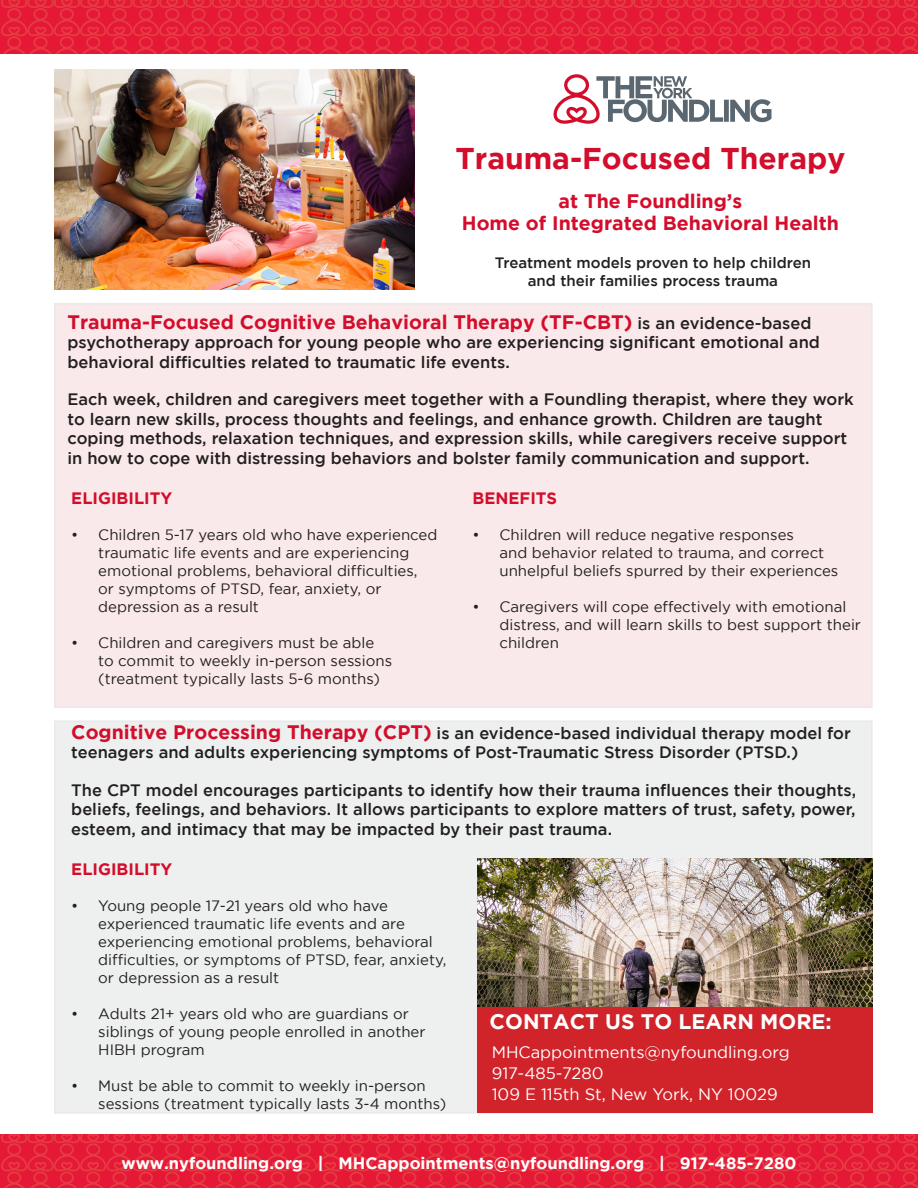
<style>
.page{position:relative;width:918px;height:1188px;background:#fff}
.page>*{position:absolute;margin:0;border:0;box-sizing:border-box;transform-origin:0 0}
.t1{font:700 30px "Gotham";color:#d30d2b}
.t2{font:700 21px "Gotham";color:#fff}
.t3{font:700 19.5px "Gotham";color:#d30d2b}
.t4{font:500 16.5px/19.5px "Gotham";color:#231f20}
.t5{font:16.5px "Gotham";color:#fff}
.t6{font:700 16.5px "Gotham";color:#fff}
.t7{font:700 16.5px "Gotham";color:#d30d2b}
.t8{font:15px/18px "Gotham";color:#231f20}
.t9{font:500 15px "Gotham";color:#231f20}
.s1{font-weight:500;font-size:16.5px;color:#231f20}
.s2{font-weight:700;font-size:19.5px;color:#d30d2b}
</style>
<div class="page">
<div style="left:55px;top:721px;width:817px;height:392px;background:#eef0f0"></div>
<div style="left:55px;top:304px;width:817px;height:403px;background:#fae9ea"></div>
<div style="left:477px;top:1006px;width:396px;height:107px;background:#d1232a"></div>
<svg style="left:1px;top:0;width:917px;height:54px;background:#e52239"></svg>
<svg style="left:1px;top:1134px;width:917px;height:54px;background:#e52239"></svg>
<svg style="left:554px;top:74px;width:217px;height:50px"></svg>
<img style="left:477px;top:859px;width:396px;height:147px">
<img style="left:54px;top:69px;width:361px;height:220px">
<p class="t1" style="left:455px;top:141px;width:392px">Trauma-Focused Therapy</p>
<p class="t3" style="left:559px;top:190px;width:185px">at The Foundling’s</p>
<p class="t3" style="left:462px;top:212px;width:379px">Home of Integrated Behavioral Health</p>
<p class="t9" style="left:495px;top:254px;width:318px">Treatment models proven to help children</p>
<p class="t9" style="left:528px;top:272px;width:252px">and their families process trauma</p>
<p class="t3" style="left:68px;top:311px;width:745px">Trauma-Focused Cognitive Behavioral Therapy (TF-CBT) <span class="s1">is an evidence-based</span></p>
<p class="t4" style="left:68px;top:332px;width:754px">psychotherapy approach for young people who are experiencing significant emotional and behavioral difficulties related to traumatic life events.</p>
<p class="t4" style="left:68px;top:389px;width:788px">Each week, children and caregivers meet together with a Foundling therapist, where they work to learn new skills, process thoughts and feelings, and enhance growth. Children are taught coping methods, relaxation techniques, and expression skills, while caregivers receive support in how to cope with distressing behaviors and bolster family communication and support.</p>
<p class="t7" style="left:71px;top:489px;width:103px">ELIGIBILITY</p>
<p class="t8" style="left:98px;top:526px;width:341px;text-indent:-27px">• Children 5-17 years old who have experienced traumatic life events and are experiencing emotional problems, behavioral difficulties,<br>or symptoms of PTSD, fear, anxiety, or depression as a result</p>
<p class="t8" style="left:98px;top:634px;width:295px;text-indent:-27px">• Children and caregivers must be able to commit to weekly in-person sessions (treatment typically lasts 5-6 months)</p>
<p class="t7" style="left:472px;top:488px;width:86px">BENEFITS</p>
<p class="t8" style="left:500px;top:525px;width:340px;text-indent:-27px">• Children will reduce negative responses<br>and behavior related to trauma, and correct unhelpful beliefs spurred by their experiences</p>
<p class="t8" style="left:500px;top:597px;width:363px;text-indent:-27px">• Caregivers will cope effectively with emotional distress, and will learn skills to best support their children</p>
<p class="t4" style="left:71px;top:723px;width:781px"><span class="s2">Cognitive Processing Therapy (CPT)</span> is an evidence-based individual therapy model for teenagers and adults experiencing symptoms of Post-Traumatic Stress Disorder (PTSD.)</p>
<p class="t4" style="left:71px;top:780px;width:786px;text-align:justify">The CPT model encourages participants to identify how their trauma influences their thoughts, beliefs, feelings, and behaviors. It allows participants to explore matters of trust, safety, power, esteem, and intimacy that may be impacted by their past trauma.</p>
<p class="t7" style="left:71px;top:859px;width:103px">ELIGIBILITY</p>
<p class="t8" style="left:98px;top:896px;width:350px;text-indent:-27px">• Young people 17-21 years old who have experienced traumatic life events and are experiencing emotional problems, behavioral difficulties, or symptoms of PTSD, fear, anxiety, or depression as a result</p>
<p class="t8" style="left:98px;top:1004px;width:329px;text-indent:-27px">• Adults 21+ years old who are guardians or siblings of young people enrolled in another<br>HIBH program</p>
<p class="t8" style="left:98px;top:1076px;width:350px;text-indent:-27px">• Must be able to commit to weekly in-person sessions (treatment typically lasts 3-4 months)</p>
<p class="t2" style="left:490px;top:1009px;width:344px">CONTACT US TO LEARN MORE:</p>
<p class="t5" style="left:492px;top:1043px;width:299px">MHCappointments@nyfoundling.org</p>
<p class="t5" style="left:492px;top:1064px;width:113px">917-485-7280</p>
<p class="t5" style="left:492px;top:1085px;width:288px">109 E 115th St, New York, NY 10029</p>
<p class="t6" style="left:122px;top:1153px;width:676px">www.nyfoundling.org | MHCappointments@nyfoundling.org | 917-485-7280</p>
</div>
